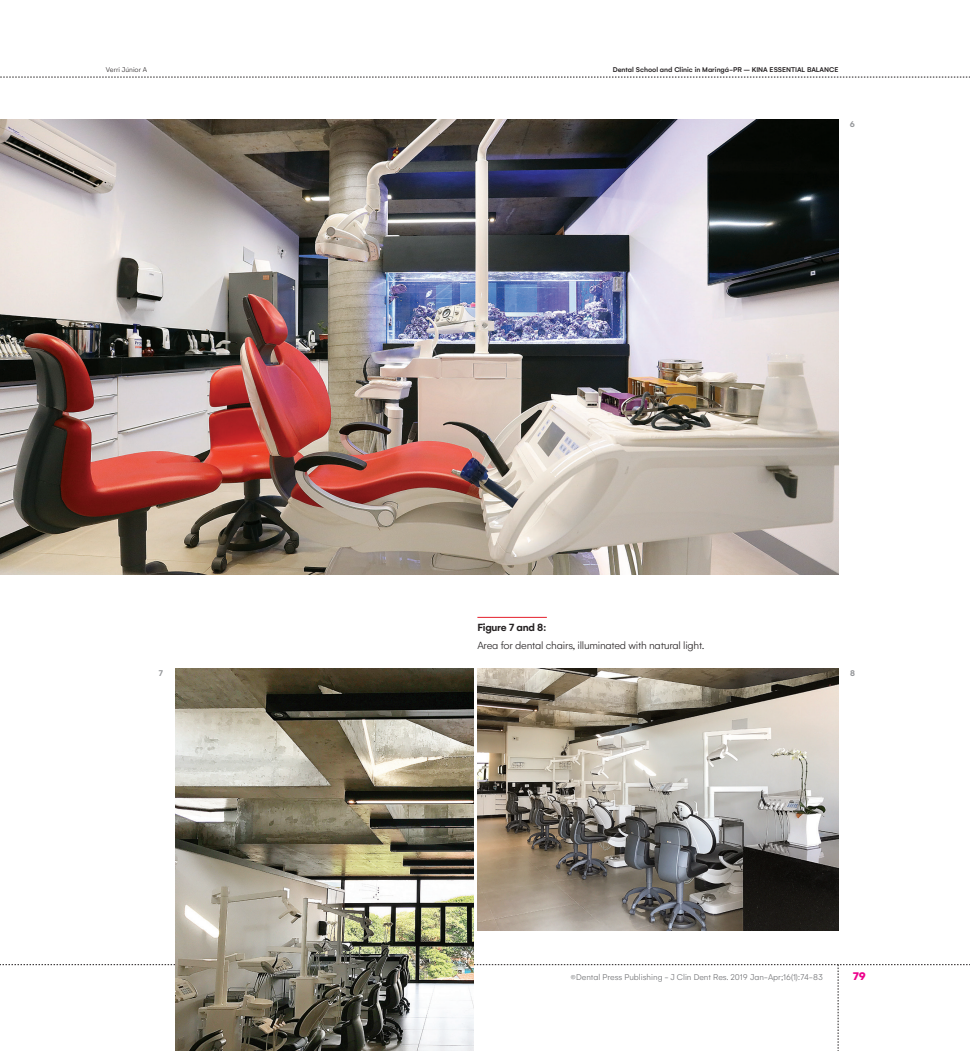
<style>
.page{position:relative;width:970px;height:1051px;background:#fff}
.page>*{position:absolute;margin:0;border:0;box-sizing:border-box;transform-origin:0 0}
.t1{font:900 12px "Gelion";color:#ed028c}
.t2{font:300 11.25px "Gelion";letter-spacing:-.02em;color:#231f20}
.t3{font:600 11.25px "Gelion";letter-spacing:-.02em;color:#231f20}
.t4{font:300 9px "Gelion";color:#6c6d70}
.t5{font:600 9px "Gelion";color:#939598}
.t6{font:500 7.5px "Gelion";color:#231f20}
.t7{font:300 7.5px "Gelion";color:#231f20}
</style>
<div class="page">
<svg style="left:0;top:77px;width:969px;height:1px"></svg>
<svg style="left:0;top:964px;width:968px;height:86px"></svg>
<img style="left:0;top:119px;width:838px;height:456px">
<img style="left:477px;top:668px;width:361px;height:262px">
<img style="left:176px;top:668px;width:297px;height:382px">
<hr style="left:477px;top:617px;width:70px;height:1px;background:#e41e2b">
<p class="t7" style="left:106px;top:66px;width:43px">Verri Júnior A</p>
<p class="t6" style="left:612px;top:65px;width:227px">Dental School and Clinic in Maringá-PR – KINA ESSENTIAL BALANCE</p>
<p class="t5" style="left:850px;top:119px;width:7px">6</p>
<p class="t3" style="left:477px;top:620px;width:71px">Figure 7 and 8:</p>
<p class="t2" style="left:477px;top:639px;width:228px">Area for dental chairs, illuminated with natural light.</p>
<p class="t5" style="left:159px;top:667px;width:6px">7</p>
<p class="t5" style="left:850px;top:667px;width:6px">8</p>
<p class="t4" style="left:570px;top:971px;width:254px">©Dental Press Publishing - J Clin Dent Res. 2019 Jan-Apr;16(1):74-83</p>
<h1 class="t1" style="left:853px;top:967px;width:14px">79</h1>
</div>
